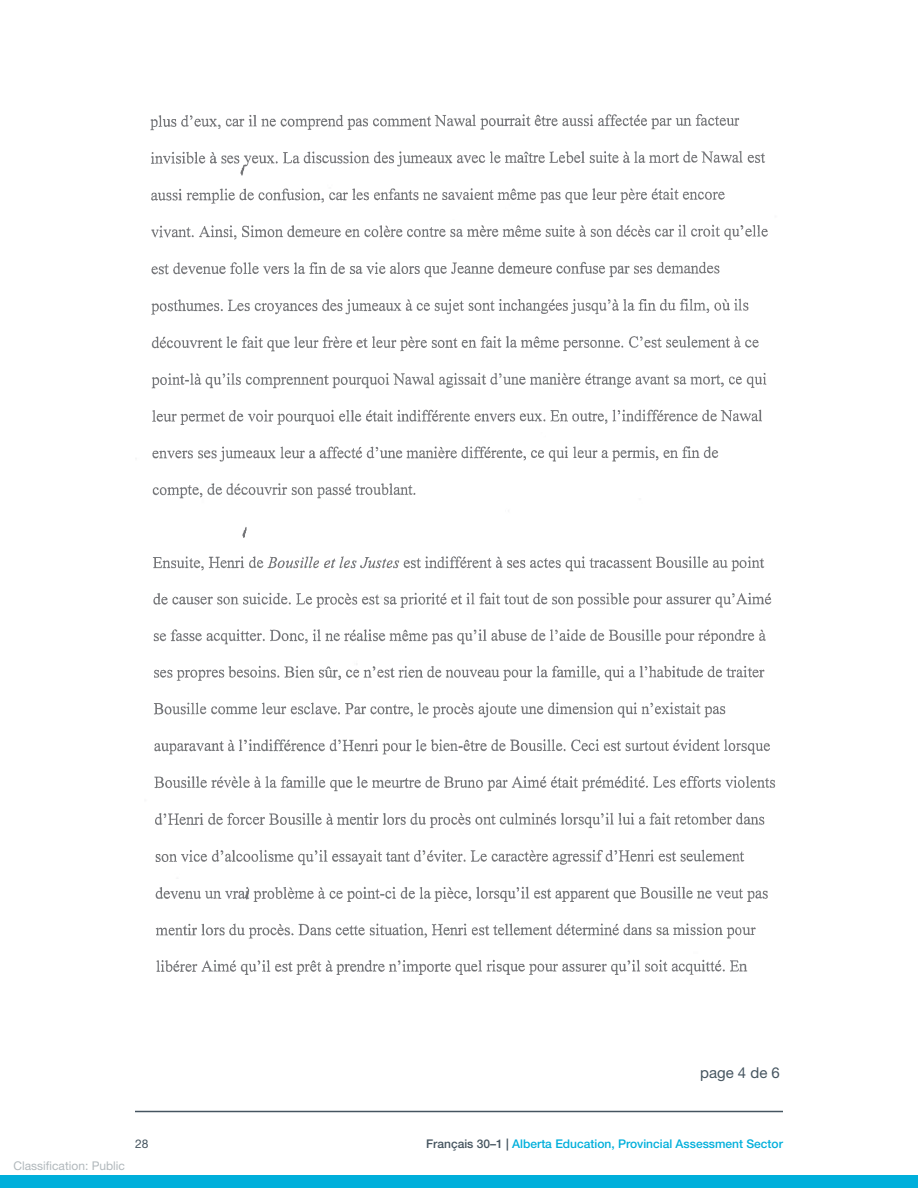
<style>
.page{position:relative;width:918px;height:1188px;background:#fff}
.page>*{position:absolute;margin:0;border:0;box-sizing:border-box;transform-origin:0 0}
.Body_Copy_ExAssignSc{font:15px "Helvetica Neue LT Std";color:#465560}
.t1{font:500 12px "Helvetica Neue LT Std";color:#00afdb}
.t2{font:12px "Helvetica Neue LT Std";color:#b1b8bc}
.t3{font:12px "Helvetica Neue LT Std";color:#465560}
.s1{color:#465560}
</style>
<div class="page">
<hr style="left:135px;top:1111px;width:648px;height:1px;background:#465560">
<div style="left:0;top:1175px;width:918px;height:13px;background:#00afdb"></div>
<img style="left:150px;top:114px;width:626px;height:861px">
<p class="Body_Copy_ExAssignSc" style="left:700px;top:1064px;width:81px">page 4 de 6</p>
<p class="t2" style="left:14px;top:1159px;width:113px">Classification: Public</p>
<p class="t3" style="left:135px;top:1137px;width:15px">28</p>
<p class="t1" style="left:426px;top:1137px;width:358px"><span class="s1">Français 30–1 |</span> Alberta Education, Provincial Assessment Sector</p>
</div>
